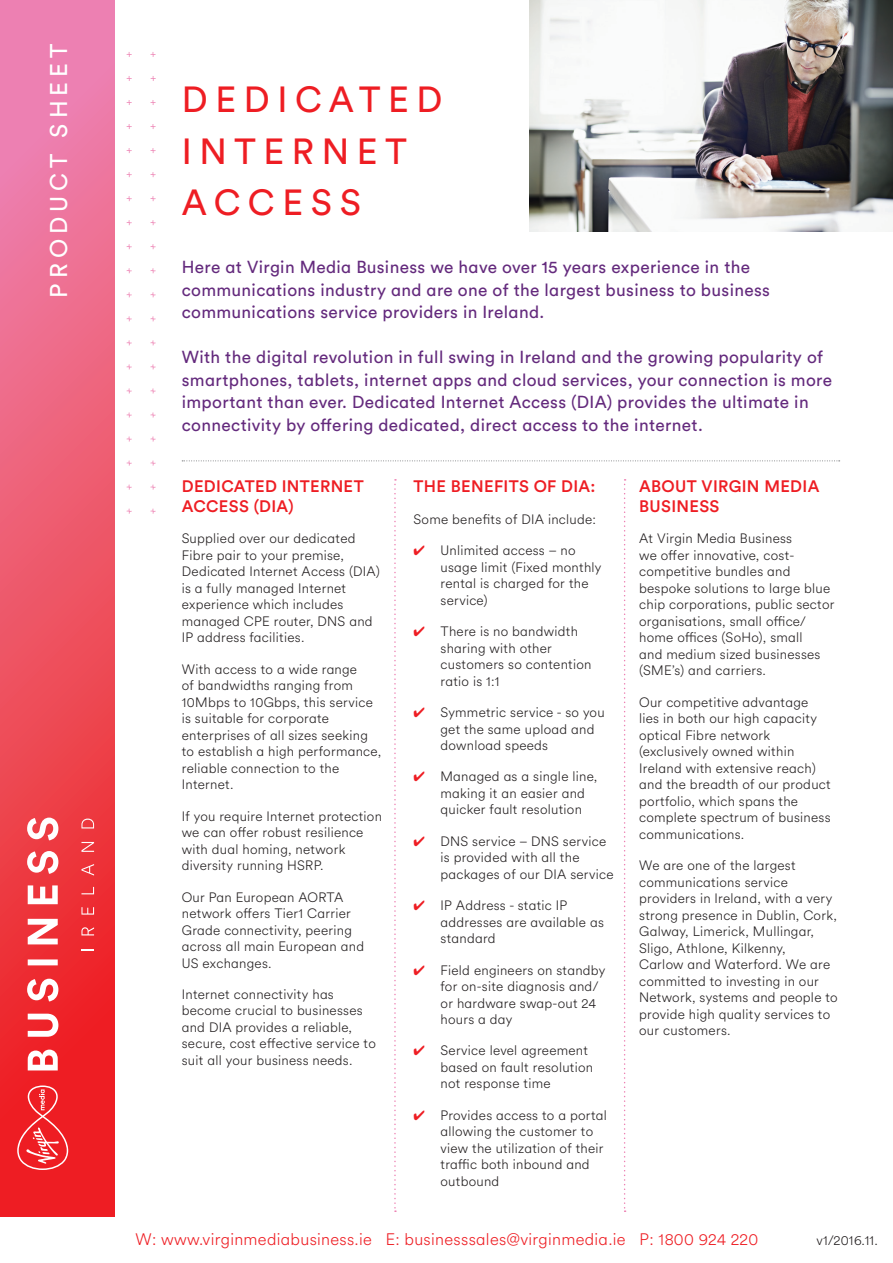
<style>
.page{position:relative;width:893px;height:1263px;background:#fff}
.page>*{position:absolute;margin:0;border:0;box-sizing:border-box;transform-origin:0 0}
.t1{font:36px/51.9px "VM Circular Chat";letter-spacing:.21em;color:#ee1d23}
.t2{font:24px "VM Circular Chat";letter-spacing:.21em;color:#fff}
.t3{font:17.25px/22.5px "VM Circular Chat";letter-spacing:.02em;color:#642a7d}
.t4{font:300 16.5px "VM Circular Whisper";letter-spacing:.02em;color:#ee1d23}
.t5{font:500 16.5px/19.5px "VM Circular Natter";letter-spacing:.02em;color:#ee1d23}
.t6{font:300 13.5px/16.5px "VM Circular Whisper";letter-spacing:.02em;color:#231f20}
.s1{color:#ee1d23}
</style>
<div class="page">
<svg style="left:126px;top:52px;width:30px;height:462px"></svg>
<div style="left:0;top:0;width:115px;height:1216px;background:linear-gradient(to bottom,#ed8bba,#ee1611)"></div>
<svg style="left:17px;top:1085px;width:51px;height:85px;background:#f03f44"></svg>
<svg style="left:27px;top:818px;width:31px;height:252px"></svg>
<svg style="left:81px;top:949px;width:13px;height:1px"></svg>
<svg style="left:81px;top:927px;width:13px;height:8px"></svg>
<svg style="left:81px;top:907px;width:13px;height:7px"></svg>
<svg style="left:81px;top:887px;width:13px;height:7px"></svg>
<svg style="left:81px;top:864px;width:13px;height:11px"></svg>
<svg style="left:81px;top:842px;width:13px;height:10px"></svg>
<svg style="left:81px;top:818px;width:13px;height:10px"></svg>
<img style="left:529px;top:0;width:364px;height:231px">
<svg style="left:394px;top:479px;width:2px;height:733px"></svg>
<svg style="left:624px;top:479px;width:2px;height:733px"></svg>
<svg style="left:182px;top:460px;width:658px;height:1px"></svg>
<h2 class="t2" style="left:43px;top:298px;width:256px;rotate:-90deg">PRODUCT SHEET</h2>
<h1 class="t1" style="left:182px;top:72px;width:262px">DEDICATED<br>INTERNET<br>ACCESS</h1>
<p class="t3" style="left:182px;top:255px;width:590px">Here at Virgin Media Business we have over 15 years experience in the communications industry and are one of the largest business to business communications service providers in Ireland.</p>
<p class="t3" style="left:182px;top:345px;width:652px">With the digital revolution in full swing in Ireland and the growing popularity of smartphones, tablets, internet apps and cloud services, your connection is more important than ever. Dedicated Internet Access (DIA) provides the ultimate in connectivity by offering dedicated, direct access to the internet.</p>
<p class="t5" style="left:182px;top:476px;width:183px">DEDICATED INTERNET<br>ACCESS (DIA)</p>
<p class="t6" style="left:182px;top:530px;width:200px">Supplied over our dedicated<br>Fibre pair to your premise,<br>Dedicated Internet Access (DIA) is a fully managed Internet experience which includes managed CPE router, DNS and<br>IP address facilities.</p>
<p class="t6" style="left:182px;top:660px;width:201px">With access to a wide range<br>of bandwidths ranging from<br>10Mbps to 10Gbps, this service is suitable for corporate enterprises of all sizes seeking to establish a high performance, reliable connection to the<br>Internet.</p>
<p class="t6" style="left:182px;top:807px;width:202px">If you require Internet protection we can offer robust resilience with dual homing, network diversity running HSRP.</p>
<p class="t6" style="left:182px;top:888px;width:184px">Our Pan European AORTA network offers Tier1 Carrier<br>Grade connectivity, peering across all main European and<br>US exchanges.</p>
<p class="t6" style="left:182px;top:985px;width:196px">Internet connectivity has become crucial to businesses and DIA provides a reliable, secure, cost effective service to suit all your business needs.</p>
<p class="t5" style="left:414px;top:476px;width:184px">THE BENEFITS OF DIA:</p>
<p class="t6" style="left:414px;top:510px;width:184px">Some benefits of DIA include:</p>
<p class="t6" style="left:441px;top:542px;width:162px;text-indent:-27px"><span class="s1">✔</span> Unlimited access – no usage limit (Fixed monthly rental is charged for the service)</p>
<p class="t6" style="left:441px;top:623px;width:152px;text-indent:-27px"><span class="s1">✔</span> There is no bandwidth sharing with other customers so contention ratio is 1:1</p>
<p class="t6" style="left:441px;top:703px;width:166px;text-indent:-27px"><span class="s1">✔</span> Symmetric service - so you get the same upload and download speeds</p>
<p class="t6" style="left:441px;top:768px;width:158px;text-indent:-27px"><span class="s1">✔</span> Managed as a single line, making it an easier and quicker fault resolution</p>
<p class="t6" style="left:441px;top:832px;width:175px;text-indent:-27px"><span class="s1">✔</span> DNS service – DNS service is provided with all the packages of our DIA service</p>
<p class="t6" style="left:441px;top:897px;width:165px;text-indent:-27px"><span class="s1">✔</span> IP Address - static IP addresses are available as standard</p>
<p class="t6" style="left:441px;top:961px;width:166px;text-indent:-27px"><span class="s1">✔</span> Field engineers on standby for on-site diagnosis and/ or hardware swap-out 24 hours a day</p>
<p class="t6" style="left:441px;top:1042px;width:154px;text-indent:-27px"><span class="s1">✔</span> Service level agreement based on fault resolution not response time</p>
<p class="t6" style="left:441px;top:1106px;width:168px;text-indent:-27px"><span class="s1">✔</span> Provides access to a portal allowing the customer to view the utilization of their traffic both inbound and outbound</p>
<p class="t5" style="left:639px;top:476px;width:182px">ABOUT VIRGIN MEDIA<br>BUSINESS</p>
<p class="t6" style="left:639px;top:530px;width:197px">At Virgin Media Business<br>we offer innovative, cost&shy;competitive bundles and bespoke solutions to large blue chip corporations, public sector organisations, small office/ home offices (SoHo), small<br>and medium sized businesses (SME’s) and carriers.</p>
<p class="t6" style="left:639px;top:693px;width:193px">Our competitive advantage lies in both our high capacity optical Fibre network (exclusively owned within<br>Ireland with extensive reach) and the breadth of our product portfolio, which spans the complete spectrum of business communications.</p>
<p class="t6" style="left:639px;top:857px;width:200px">We are one of the largest communications service providers in Ireland, with a very strong presence in Dublin, Cork,<br>Galway, Limerick, Mullingar,<br>Sligo, Athlone, Kilkenny,<br>Carlow and Waterford. We are committed to investing in our<br>Network, systems and people to provide high quality services to our customers.</p>
<p class="t4" style="left:136px;top:1228px;width:624px">W: www.virginmediabusiness.ie E: businesssales@virginmedia.ie P: 1800 924 220</p>
<p class="t6" style="left:816px;top:1232px;width:63px">v1/2016.11.</p>
</div>
